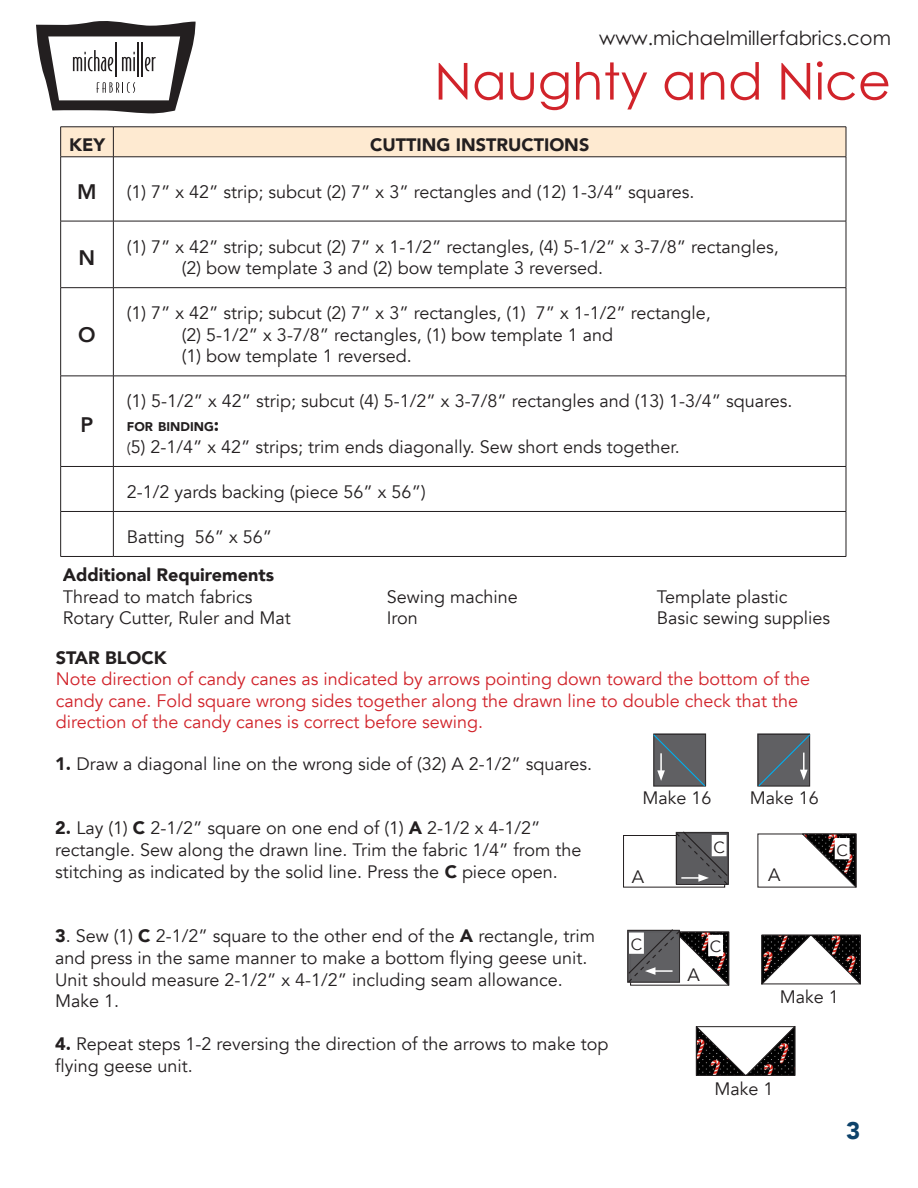
<style>
.page{position:relative;width:918px;height:1188px;background:#fff}
.page>*{position:absolute;margin:0;border:0;box-sizing:border-box;transform-origin:0 0}
.t1{font:51px "Century Gothic";color:#d1232a}
.t2{font:900 24px "Avenir";color:#0d426a}
.t3{font:800 21px "Avenir";color:#231f20}
.t4{font:19.5px "Century Gothic";color:#231f20}
.t5{font:18px/21.6px "Avenir";color:#231f20}
.t6{font:18px/21.6px "Avenir";color:#d1232a}
.t7{font:900 18px "Avenir";color:#231f20}
.t8{font:16.2px "Avenir";color:#231f20}
.t9{font:900 12.6px "Avenir";color:#231f20}
.s1{font-size:18px}
.s2{font-size:15px}
.s3{font-weight:900}
</style>
<div class="page">
<svg style="left:36px;top:21px;width:160px;height:93px"></svg>
<div style="left:61px;top:128px;width:785px;height:29px;background:#feead1"></div>
<hr style="left:60px;top:127px;width:53px;height:1px;background:#231f20">
<hr style="left:60px;top:127px;width:1px;height:30px;background:#231f20">
<hr style="left:113px;top:127px;width:733px;height:1px;background:#231f20">
<hr style="left:846px;top:127px;width:1px;height:30px;background:#231f20">
<hr style="left:60px;top:157px;width:1px;height:64px;background:#231f20">
<hr style="left:60px;top:221px;width:1px;height:66px;background:#231f20">
<hr style="left:60px;top:288px;width:1px;height:88px;background:#231f20">
<hr style="left:60px;top:376px;width:1px;height:90px;background:#231f20">
<hr style="left:60px;top:467px;width:1px;height:44px;background:#231f20">
<hr style="left:60px;top:512px;width:1px;height:44px;background:#231f20">
<hr style="left:846px;top:157px;width:1px;height:64px;background:#231f20">
<hr style="left:846px;top:221px;width:1px;height:66px;background:#231f20">
<hr style="left:846px;top:288px;width:1px;height:88px;background:#231f20">
<hr style="left:846px;top:376px;width:1px;height:90px;background:#231f20">
<hr style="left:846px;top:467px;width:1px;height:44px;background:#231f20">
<hr style="left:846px;top:512px;width:1px;height:44px;background:#231f20">
<hr style="left:113px;top:127px;width:1px;height:30px;background:#231f20">
<hr style="left:60px;top:157px;width:53px;height:1px;background:#231f20">
<hr style="left:113px;top:157px;width:733px;height:1px;background:#231f20">
<hr style="left:113px;top:157px;width:1px;height:64px;background:#231f20">
<hr style="left:60px;top:221px;width:53px;height:1px;background:#231f20">
<hr style="left:113px;top:221px;width:733px;height:1px;background:#231f20">
<hr style="left:113px;top:221px;width:1px;height:66px;background:#231f20">
<hr style="left:60px;top:287px;width:53px;height:1px;background:#231f20">
<hr style="left:113px;top:287px;width:733px;height:1px;background:#231f20">
<hr style="left:113px;top:288px;width:1px;height:88px;background:#231f20">
<hr style="left:60px;top:376px;width:53px;height:1px;background:#231f20">
<hr style="left:113px;top:376px;width:733px;height:1px;background:#231f20">
<hr style="left:113px;top:376px;width:1px;height:90px;background:#231f20">
<hr style="left:60px;top:466px;width:53px;height:1px;background:#231f20">
<hr style="left:113px;top:466px;width:733px;height:1px;background:#231f20">
<hr style="left:113px;top:467px;width:1px;height:44px;background:#231f20">
<hr style="left:60px;top:511px;width:53px;height:1px;background:#231f20">
<hr style="left:113px;top:511px;width:733px;height:1px;background:#231f20">
<hr style="left:113px;top:512px;width:1px;height:44px;background:#231f20">
<hr style="left:60px;top:556px;width:53px;height:1px;background:#231f20">
<hr style="left:113px;top:556px;width:733px;height:1px;background:#231f20">
<div style="left:623px;top:835px;width:102px;height:53px;border:1px solid #231f20"></div>
<svg style="left:801px;top:833px;width:56px;height:55px"></svg>
<div style="left:835px;top:838px;width:15px;height:21px;border:1px solid #fff"></div>
<svg style="left:761px;top:934px;width:100px;height:51px"></svg>
<svg style="left:627px;top:929px;width:102px;height:57px"></svg>
<svg style="left:675px;top:831px;width:54px;height:55px"></svg>
<svg style="left:696px;top:1026px;width:100px;height:50px"></svg>
<svg style="left:757px;top:733px;width:54px;height:54px"></svg>
<svg style="left:653px;top:733px;width:53px;height:54px"></svg>
<p class="t4" style="left:599px;top:26px;width:293px">www.michaelmillerfabrics.com</p>
<h1 class="t1" style="left:434px;top:50px;width:458px">Naughty and Nice</h1>
<p class="t7" style="left:69px;top:129px;width:37px">KEY</p>
<p class="t7" style="left:370px;top:129px;width:221px">CUTTING INSTRUCTIONS</p>
<p class="t3" style="left:77px;top:176px;width:21px">M</p>
<p class="t5" style="left:127px;top:181px;width:569px">(1) 7” x 42” strip; subcut (2) 7” x 3” rectangles and (12) 1-3/4” squares.</p>
<p class="t3" style="left:79px;top:241px;width:18px">N</p>
<p class="t5" style="left:127px;top:236px;width:653px">(1) 7” x 42” strip; subcut (2) 7” x 1-1/2” rectangles, (4) 5-1/2” x 3-7/8” rectangles,</p>
<p class="t5" style="left:182px;top:258px;width:423px">(2) bow template 3 and (2) bow template 3 reversed.</p>
<p class="t3" style="left:78px;top:319px;width:19px">O</p>
<p class="t5" style="left:127px;top:303px;width:585px">(1) 7” x 42” strip; subcut (2) 7” x 3” rectangles, (1) 7” x 1-1/2” rectangle,</p>
<p class="t5" style="left:182px;top:324px;width:433px">(2) 5-1/2” x 3-7/8” rectangles, (1) bow template 1 and</p>
<p class="t5" style="left:182px;top:346px;width:232px">(1) bow template 1 reversed.</p>
<p class="t5" style="left:127px;top:391px;width:667px">(1) 5-1/2” x 42” strip; subcut (4) 5-1/2” x 3-7/8” rectangles and (13) 1-3/4” squares.</p>
<p class="t9" style="left:127px;top:416px;width:94px">FOR BINDING<span class="s1">:</span></p>
<p class="t5" style="left:127px;top:436px;width:554px"><span class="s2">(</span>5) 2-1/4” x 42” strips; trim ends diagonally. Sew short ends together.</p>
<p class="t5" style="left:127px;top:481px;width:300px">2-1/2 yards backing (piece 56” x 56”)</p>
<p class="t5" style="left:127px;top:526px;width:147px">Batting 56” x 56”</p>
<p class="t7" style="left:63px;top:559px;width:213px">Additional Requirements</p>
<p class="t5" style="left:63px;top:586px;width:191px">Thread to match fabrics</p>
<p class="t5" style="left:387px;top:586px;width:133px">Sewing machine</p>
<p class="t5" style="left:657px;top:586px;width:132px">Template plastic</p>
<p class="t5" style="left:63px;top:608px;width:229px">Rotary Cutter, Ruler and Mat</p>
<p class="t5" style="left:387px;top:608px;width:33px">Iron</p>
<p class="t5" style="left:657px;top:608px;width:175px">Basic sewing supplies</p>
<p class="t3" style="left:81px;top:408px;width:14px">P</p>
<p class="t7" style="left:56px;top:642px;width:112px">STAR BLOCK</p>
<p class="t6" style="left:56px;top:669px;width:756px">Note direction of candy canes as indicated by arrows pointing down toward the bottom of the candy cane. Fold square wrong sides together along the drawn line to double check that the direction of the candy canes is correct before sewing.</p>
<p class="t5" style="left:55px;top:753px;width:539px"><span class="s3">1.</span> Draw a diagonal line on the wrong side of (32) A 2-1/2” squares.</p>
<p class="t5" style="left:55px;top:818px;width:487px"><span class="s3">2.</span> Lay (1) <span class="s3">C</span> 2-1/2” square on one end of (1) <span class="s3">A</span> 2-1/2 x 4-1/2”</p>
<p class="t5" style="left:55px;top:839px;width:528px">rectangle. Sew along the drawn line. Trim the fabric 1/4” from the stitching as indicated by the solid line. Press the <span class="s3">C</span> piece open.</p>
<p class="t5" style="left:55px;top:926px;width:541px"><span class="s3">3</span>. Sew (1) <span class="s3">C</span> 2-1/2” square to the other end of the <span class="s3">A</span> rectangle, trim and press in the same manner to make a bottom flying geese unit.<br>Unit should measure 2-1/2” x 4-1/2” including seam allowance.</p>
<p class="t5" style="left:55px;top:990px;width:66px">Make 1.</p>
<p class="t5" style="left:55px;top:1034px;width:555px"><span class="s3">4.</span> Repeat steps 1-2 reversing the direction of the arrows to make top flying geese unit.</p>
<p class="t5" style="left:643px;top:788px;width:71px">Make 16</p>
<p class="t5" style="left:750px;top:788px;width:71px">Make 16</p>
<p class="t5" style="left:632px;top:866px;width:14px">A</p>
<p class="t8" style="left:713px;top:837px;width:13px">C</p>
<p class="t8" style="left:836px;top:840px;width:13px">C</p>
<p class="t5" style="left:768px;top:865px;width:14px">A</p>
<p class="t8" style="left:631px;top:935px;width:13px">C</p>
<p class="t8" style="left:710px;top:937px;width:13px">C</p>
<p class="t5" style="left:687px;top:964px;width:14px">A</p>
<p class="t5" style="left:780px;top:986px;width:61px">Make 1</p>
<p class="t5" style="left:715px;top:1078px;width:61px">Make 1</p>
<h2 class="t2" style="left:846px;top:1110px;width:16px">3</h2>
</div>
